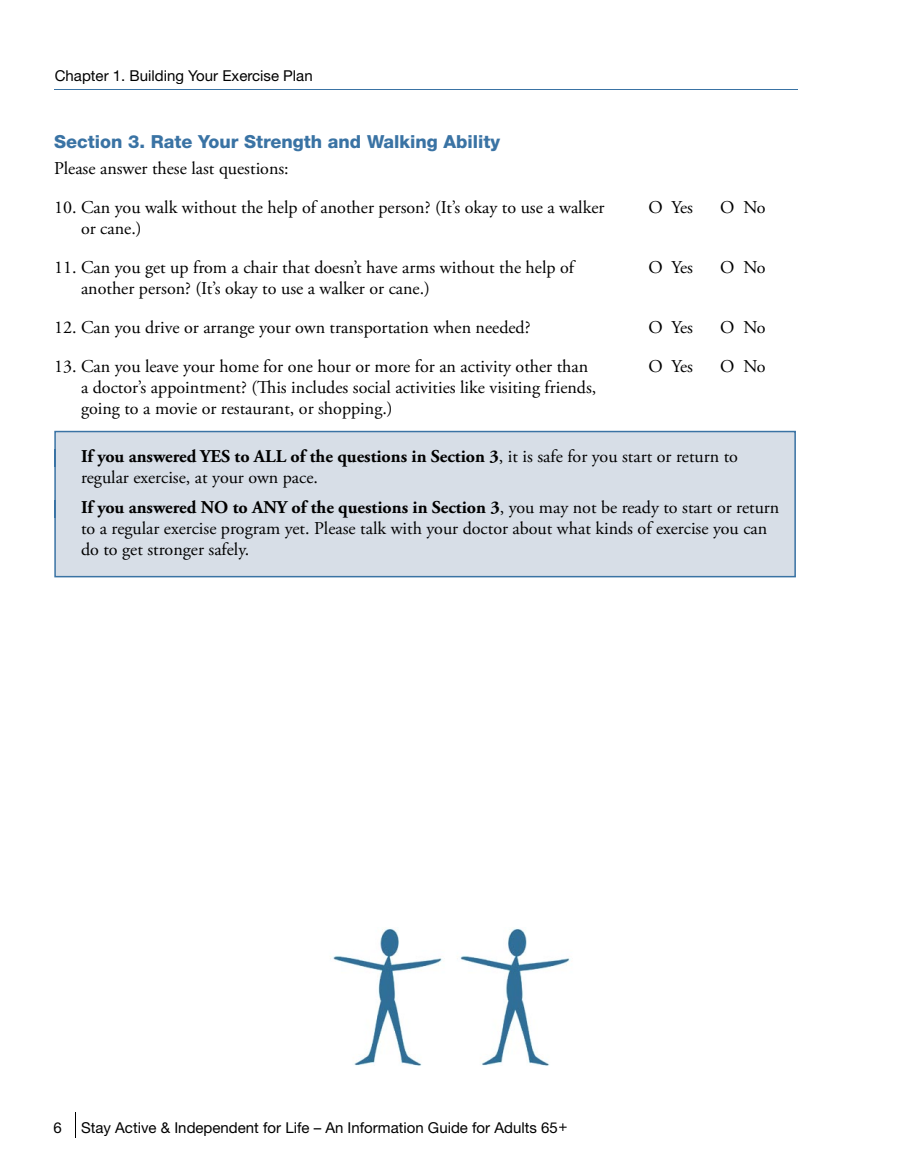
<style>
.page{position:relative;width:905px;height:1175px;background:#fff}
.page>*{position:absolute;margin:0;border:0;box-sizing:border-box;transform-origin:0 0}
.t1{font:18px/21px "Adobe Garamond Pro";color:#000}
.t2{font:800 18px "Helvetica Neue";color:#3a73a4}
.t3{font:15px "Helvetica Neue";color:#000}
.s1{font-weight:700}
</style>
<div class="page">
<svg style="left:75px;top:1112px;width:1px;height:26px"></svg>
<div style="left:54px;top:431px;width:741px;height:146px;background:#d7dee7"></div>
<div style="left:56px;top:449px;width:442px;height:17px;background:#d7dee7"></div>
<svg style="left:54px;top:449px;width:2px;height:17px"></svg>
<div style="left:499px;top:449px;width:239px;height:17px;background:#d7dee7"></div>
<div style="left:82px;top:470px;width:235px;height:17px;background:#d7dee7"></div>
<div style="left:56px;top:500px;width:443px;height:17px;background:#d7dee7"></div>
<svg style="left:54px;top:500px;width:2px;height:17px"></svg>
<div style="left:500px;top:500px;width:279px;height:17px;background:#d7dee7"></div>
<div style="left:82px;top:521px;width:685px;height:17px;background:#d7dee7"></div>
<div style="left:82px;top:542px;width:167px;height:17px;background:#d7dee7"></div>
<hr style="left:54px;top:89px;width:744px;height:1px;background:#3a73a4">
<img style="left:333px;top:928px;width:238px;height:138px">
<p class="t3" style="left:55px;top:66px;width:259px">Chapter 1. Building Your Exercise Plan</p>
<p class="t2" style="left:54px;top:131px;width:447px">Section 3. Rate Your Strength and Walking Ability</p>
<p class="t1" style="left:54px;top:158px;width:236px">Please answer these last questions:</p>
<p class="t1" style="left:54px;top:197px;width:552px">10. Can you walk without the help of another person? (It’s okay to use a walker</p>
<p class="t1" style="left:648px;top:197px;width:46px">O Yes</p>
<p class="t1" style="left:720px;top:197px;width:47px">O No</p>
<p class="t1" style="left:81px;top:218px;width:62px">or cane.)</p>
<p class="t1" style="left:54px;top:257px;width:521px">11. Can you get up from a chair that doesn’t have arms without the help of</p>
<p class="t1" style="left:648px;top:257px;width:46px">O Yes</p>
<p class="t1" style="left:720px;top:257px;width:47px">O No</p>
<p class="t1" style="left:81px;top:278px;width:350px">another person? (It’s okay to use a walker or cane.)</p>
<p class="t1" style="left:54px;top:317px;width:478px">12. Can you drive or arrange your own transportation when needed?</p>
<p class="t1" style="left:648px;top:317px;width:46px">O Yes</p>
<p class="t1" style="left:720px;top:317px;width:47px">O No</p>
<p class="t1" style="left:54px;top:356px;width:535px">13. Can you leave your home for one hour or more for an activity other than</p>
<p class="t1" style="left:648px;top:356px;width:46px">O Yes</p>
<p class="t1" style="left:720px;top:356px;width:47px">O No</p>
<p class="t1" style="left:81px;top:377px;width:517px">a doctor’s appointment? (This includes social activities like visiting friends, going to a movie or restaurant, or shopping.)</p>
<p class="t1" style="left:81px;top:446px;width:658px"><span class="s1">If you answered YES to ALL of the questions in Section 3</span>, it is safe for you start or return to regular exercise, at your own pace.</p>
<p class="t1" style="left:81px;top:497px;width:699px"><span class="s1">If you answered NO to ANY of the questions in Section 3</span>, you may not be ready to start or return to a regular exercise program yet. Please talk with your doctor about what kinds of exercise you can do to get stronger safely.</p>
<p class="t3" style="left:53px;top:1118px;width:10px">6</p>
<p class="t3" style="left:81px;top:1118px;width:488px">Stay Active &amp; Independent for Life – An Information Guide for Adults 65+</p>
</div>
